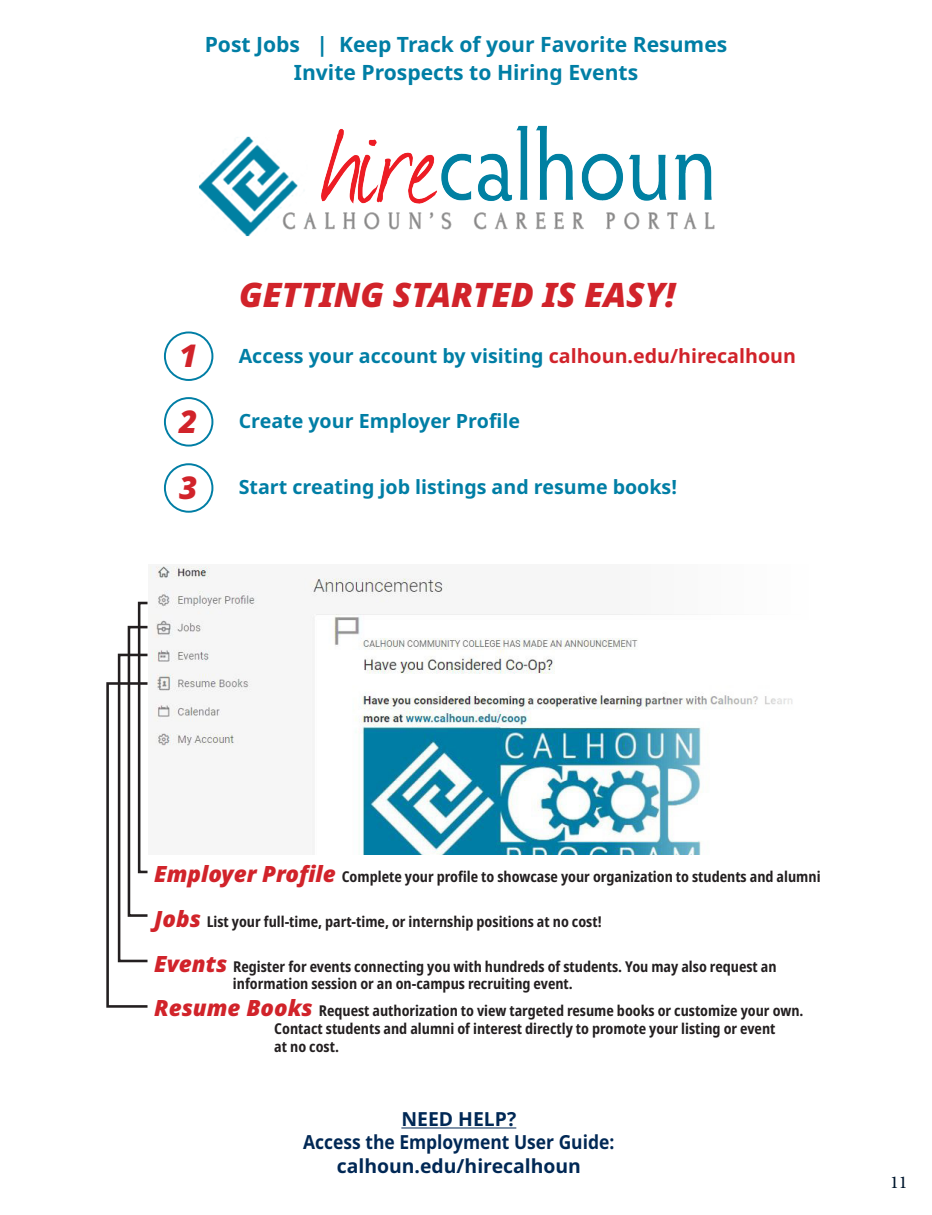
<style>
.page{position:relative;width:932px;height:1215px;background:#fff}
.page>*{position:absolute;margin:0;border:0;box-sizing:border-box;transform-origin:0 0}
.t1{font:italic 900 33.75px "Noto Sans";color:#d1232a}
.t2{font:italic 900 31.35px "Noto Sans";color:#d1232a}
.t3{font:700 21.15px "Noto Sans";color:#007ea5}
.t4{font:700 19.65px "Noto Sans";color:#007ea5}
.t5{font:700 19.35px "Noto Sans";color:#002855}
.t6{font:700 19.35px "Noto Sans";color:#002855;scale:.9 1}
.t7{font:500 18px "Minion Pro";color:#02182f}
.t8{font:700 condensed 15px "Noto Sans";color:#231f20}
.s1{color:#d1232a}
.s2{font-weight:900;font-style:italic;font-stretch:normal;font-size:22.35px;color:#d1232a}
</style>
<div class="page">
<hr style="left:401px;top:1128px;width:115px;height:1px;background:#002855">
<img style="left:150px;top:566px;width:643px;height:288px">
<div style="left:138px;top:602px;width:11px;height:271px;border:3px solid #231f20"></div>
<div style="left:128px;top:626px;width:21px;height:291px;border:3px solid #231f20"></div>
<div style="left:118px;top:654px;width:31px;height:308px;border:3px solid #231f20"></div>
<div style="left:106px;top:682px;width:43px;height:326px;border:3px solid #231f20"></div>
<img style="left:199px;top:125px;width:516px;height:112px">
<div style="left:164px;top:331px;width:49px;height:50px;border:2px solid #007ea5;border-radius:50%"></div>
<div style="left:164px;top:397px;width:49px;height:50px;border:2px solid #007ea5;border-radius:50%"></div>
<div style="left:164px;top:463px;width:49px;height:50px;border:2px solid #007ea5;border-radius:50%"></div>
<p class="t3" style="left:205px;top:30px;width:524px">Post Jobs | Keep Track of your Favorite Resumes</p>
<p class="t3" style="left:294px;top:57px;width:346px">Invite Prospects to Hiring Events</p>
<p class="t1" style="left:239px;top:269px;width:437px">GETTING STARTED IS EASY!</p>
<p class="t2" style="left:179px;top:332px;width:20px">1</p>
<p class="t4" style="left:239px;top:342px;width:558px">Access your account by visiting <span class="s1">calhoun.edu/hirecalhoun</span></p>
<p class="t2" style="left:179px;top:397px;width:20px">2</p>
<p class="t4" style="left:239px;top:407px;width:283px">Create your Employer Profile</p>
<p class="t2" style="left:179px;top:464px;width:20px">3</p>
<p class="t4" style="left:239px;top:473px;width:440px">Start creating job listings and resume books!</p>
<p class="t8" style="left:154px;top:866px;width:668px"><span class="s2">Employer Profile</span> Complete your profile to showcase your organization to students and alumni</p>
<p class="t8" style="left:154px;top:911px;width:449px"><span class="s2">Jobs</span> List your full-time, part-time, or internship positions at no cost!</p>
<p class="t8" style="left:154px;top:955px;width:624px"><span class="s2">Events</span> Register for events connecting you with hundreds of students. You may also request an</p>
<p class="t8" style="left:233px;top:973px;width:341px">information session or an on-campus recruiting event.</p>
<p class="t8" style="left:154px;top:1000px;width:650px"><span class="s2">Resume Books</span> Request authorization to view targeted resume books or customize your own.</p>
<p class="t8" style="left:274px;top:1018px;width:502px">Contact students and alumni of interest directly to promote your listing or event</p>
<p class="t8" style="left:274px;top:1036px;width:66px">at no cost.</p>
<p class="t5" style="left:401px;top:1105px;width:116px">NEED HELP?</p>
<p class="t6" style="left:303px;top:1129px;width:347px">Access the Employment User Guide:</p>
<p class="t5" style="left:337px;top:1152px;width:246px">calhoun.edu/hirecalhoun</p>
<p class="t7" style="left:890px;top:1170px;width:19px">11</p>
</div>
